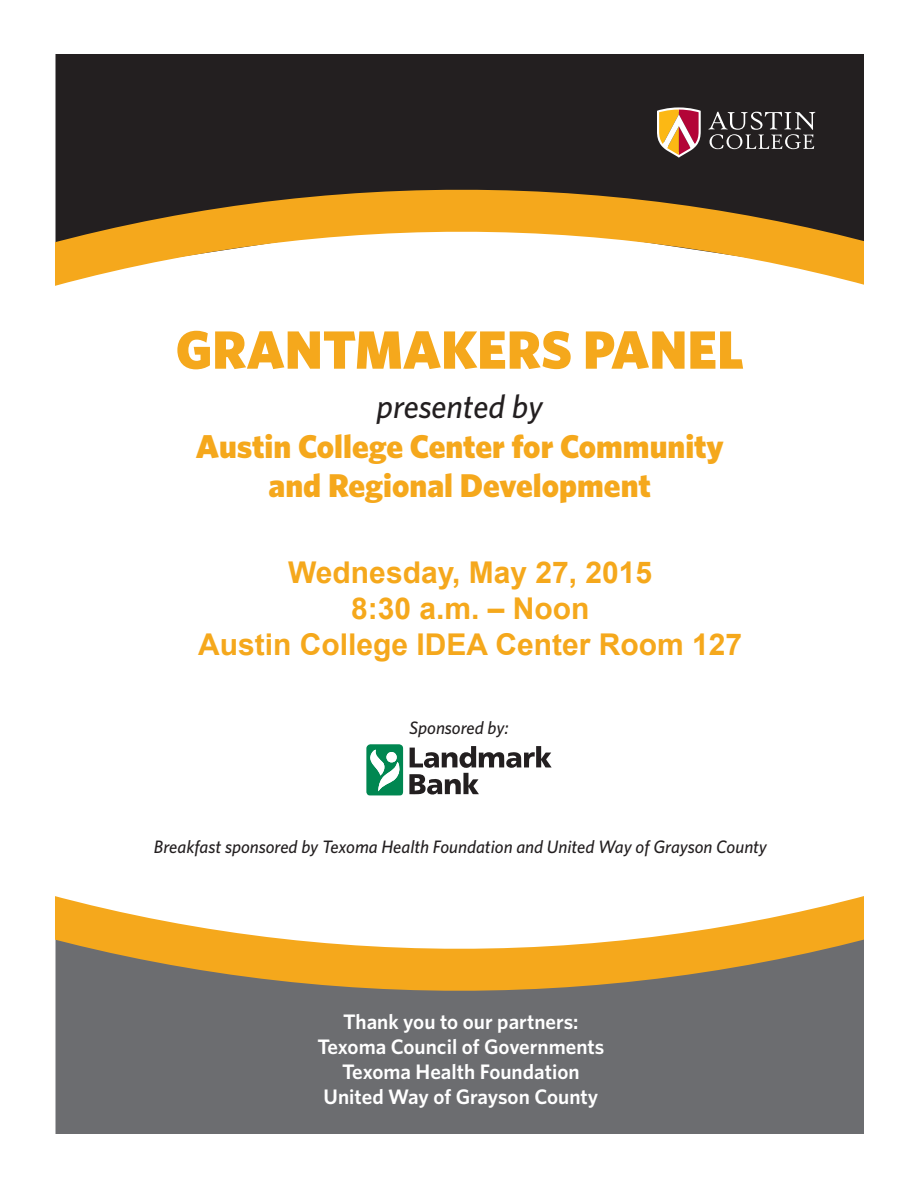
<style>
.page{position:relative;width:918px;height:1188px;background:#fff}
.page>*{position:absolute;margin:0;border:0;box-sizing:border-box;transform-origin:0 0}
.t1{font:900 54px "Whitney";color:#f5a81c}
.t2{font:900 33px "Whitney";color:#f5a81c}
.t3{font:italic 500 33px "Whitney";color:#231f20}
.t4{font:700 30px "Arial";color:#f5a81c}
.t5{font:600 21px "Whitney";color:#fff}
.t6{font:italic 500 18px "Whitney";color:#231f20}
</style>
<div class="page">
<div style="left:56px;top:54px;width:808px;height:111px;background:#231f20"></div>
<svg style="left:56px;top:165px;width:808px;height:121px"></svg>
<div style="left:56px;top:1015px;width:808px;height:119px;background:#6c6d70"></div>
<svg style="left:56px;top:896px;width:808px;height:119px"></svg>
<svg style="left:657px;top:107px;width:158px;height:51px;background:#634f48"></svg>
<svg style="left:409px;top:746px;width:143px;height:49px"></svg>
<svg style="left:366px;top:744px;width:37px;height:51px"></svg>
<div style="left:386px;top:752px;width:11px;height:10px;background:#fff;border-radius:50%"></div>
<p class="t1" style="left:176px;top:314px;width:569px">GRANTMAKERS PANEL</p>
<p class="t3" style="left:377px;top:385px;width:168px">presented by</p>
<p class="t2" style="left:196px;top:424px;width:529px">Austin College Center for Community</p>
<p class="t2" style="left:269px;top:464px;width:384px">and Regional Development</p>
<p class="t4" style="left:288px;top:552px;width:366px">Wednesday, May 27, 2015</p>
<p class="t4" style="left:351px;top:588px;width:240px">8:30 a.m. – Noon</p>
<p class="t4" style="left:198px;top:624px;width:545px">Austin College IDEA Center Room 127</p>
<p class="t6" style="left:409px;top:716px;width:101px">Sponsored by:</p>
<p class="t6" style="left:154px;top:835px;width:615px">Breakfast sponsored by Texoma Health Foundation and United Way of Grayson County</p>
<p class="t5" style="left:343px;top:1007px;width:237px">Thank you to our partners:</p>
<p class="t5" style="left:317px;top:1032px;width:289px">Texoma Council of Governments</p>
<p class="t5" style="left:342px;top:1058px;width:239px">Texoma Health Foundation</p>
<p class="t5" style="left:324px;top:1083px;width:276px">United Way of Grayson County</p>
</div>
